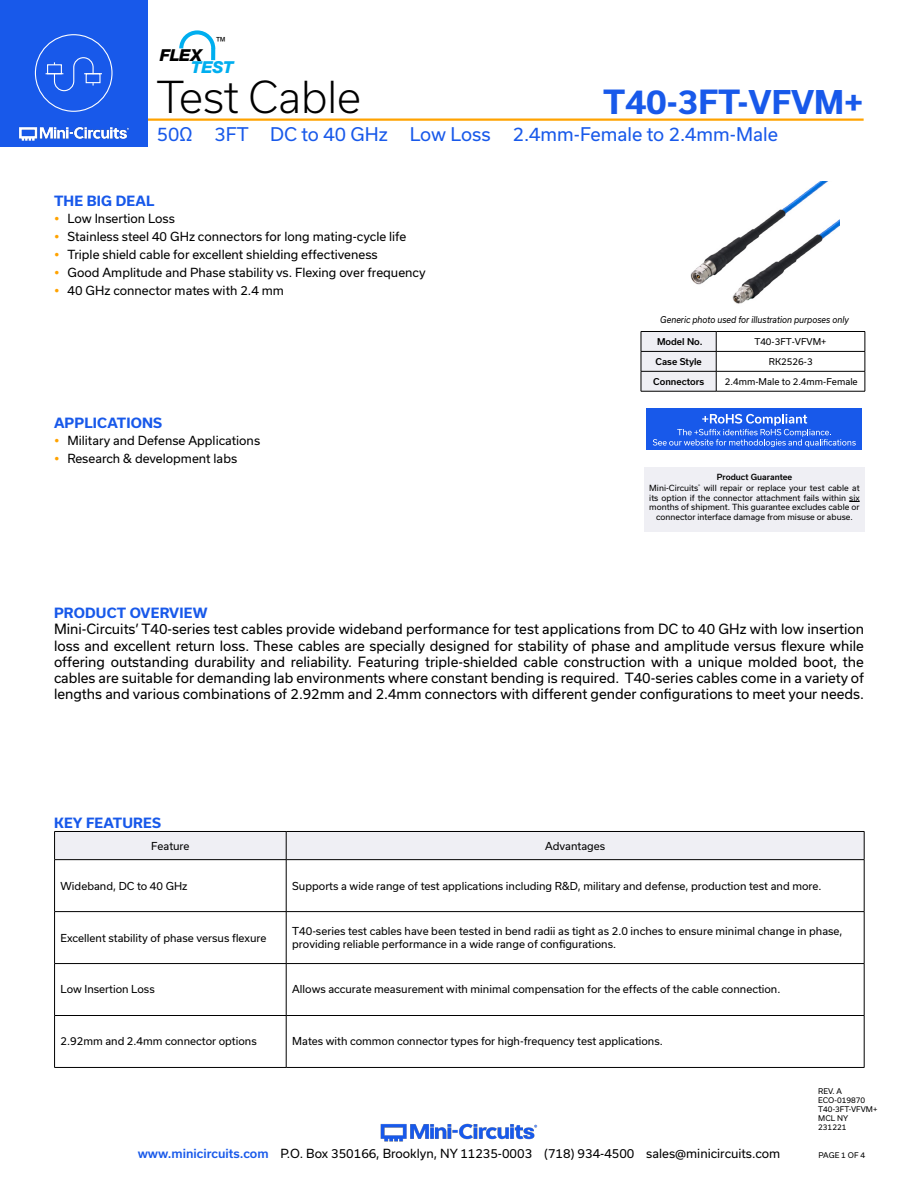
<style>
.page{position:relative;width:918px;height:1188px;background:#fff}
.page>*{position:absolute;margin:0;border:0;box-sizing:border-box;transform-origin:0 0}
.t1{font:300 42px "Usual";color:#000}
.t2{font:700 31.8px "Usual";color:#1859ea}
.t3{font:18px "Usual";color:#1859ea}
.t4{font:italic 800 16.5px "Helvetica Neue";color:#00aeef}
.t5{font:italic 800 16.5px "Helvetica Neue";color:#000}
.Regular_Copy{font:13.5px/16.2px "Usual";color:#000;text-align:justify}
.Blue_Headers{font:700 13.5px "Usual";letter-spacing:.015em;color:#1859ea}
.t6{font:12px "Usual";color:#000}
.t7{font:11.25px "Arial";color:#000}
.Table_Body_Left_Justified{font:10.5px/12.6px "Usual";color:#000}
.Table_Body_Center{font:10.5px "Usual";color:#000}
.Table_Body_Center-2{font:9px "Usual";color:#000}
.Generic_photo_text{font:italic 9px "Usual";color:#000;scale:.9 1}
.Table_Header_Center{font:500 9px "Usual";color:#000}
.Notes{font:8.1px/9.8px "Usual";color:#000;text-align:center}
.Notes-2{font:500 8.1px "Usual";color:#000}
.Revision{font:7.5px "Usual";color:#000}
.s1{font-size:31.2px}
.s2{font-weight:500;color:#1859ea}
</style>
<div class="page">
<hr style="left:129px;top:118px;width:735px;height:3px;background:#ffa300">
<div style="left:0;top:0;width:147px;height:147px;background:#1859ea"></div>
<img style="left:19px;top:126px;width:110px;height:15px">
<div style="left:35px;top:34px;width:78px;height:78px;border:1px solid #fff;border-radius:50%"></div>
<svg style="left:46px;top:57px;width:56px;height:35px"></svg>
<svg style="left:179px;top:30px;width:37px;height:22px"></svg>
<svg style="left:211px;top:48px;width:4px;height:12px"></svg>
<img style="left:380px;top:1123px;width:158px;height:19px">
<div style="left:54px;top:831px;width:811px;height:29px;background:#efeff4"></div>
<hr style="left:54px;top:859px;width:232px;height:1px;background:#000">
<hr style="left:54px;top:860px;width:1px;height:51px;background:#000">
<hr style="left:286px;top:859px;width:578px;height:1px;background:#000">
<hr style="left:286px;top:860px;width:1px;height:51px;background:#000">
<hr style="left:864px;top:860px;width:1px;height:51px;background:#000">
<hr style="left:54px;top:911px;width:232px;height:1px;background:#000">
<hr style="left:54px;top:912px;width:1px;height:51px;background:#000">
<hr style="left:286px;top:911px;width:578px;height:1px;background:#000">
<hr style="left:286px;top:912px;width:1px;height:51px;background:#000">
<hr style="left:864px;top:912px;width:1px;height:51px;background:#000">
<hr style="left:54px;top:963px;width:232px;height:1px;background:#000">
<hr style="left:54px;top:964px;width:1px;height:51px;background:#000">
<hr style="left:286px;top:963px;width:578px;height:1px;background:#000">
<hr style="left:286px;top:964px;width:1px;height:51px;background:#000">
<hr style="left:864px;top:964px;width:1px;height:51px;background:#000">
<hr style="left:54px;top:1015px;width:232px;height:1px;background:#000">
<hr style="left:54px;top:1016px;width:1px;height:51px;background:#000">
<hr style="left:286px;top:1015px;width:578px;height:1px;background:#000">
<hr style="left:286px;top:1016px;width:1px;height:51px;background:#000">
<hr style="left:864px;top:1016px;width:1px;height:51px;background:#000">
<hr style="left:54px;top:1067px;width:232px;height:1px;background:#000">
<hr style="left:286px;top:1067px;width:578px;height:1px;background:#000">
<hr style="left:641px;top:331px;width:75px;height:1px;background:#000">
<hr style="left:641px;top:391px;width:75px;height:1px;background:#000">
<hr style="left:716px;top:331px;width:149px;height:1px;background:#000">
<hr style="left:716px;top:351px;width:149px;height:1px;background:#000">
<hr style="left:716px;top:371px;width:149px;height:1px;background:#000">
<svg style="left:641px;top:332px;width:76px;height:59px"></svg>
<svg style="left:865px;top:332px;width:1px;height:59px"></svg>
<hr style="left:716px;top:391px;width:149px;height:1px;background:#000">
<div style="left:646px;top:408px;width:216px;height:42px;background:#1859ea"></div>
<svg style="left:653px;top:414px;width:203px;height:33px"></svg>
<img style="left:690px;top:182px;width:150px;height:122px">
<div style="left:644px;top:467px;width:221px;height:65px;background:#efeff4"></div>
<p class="t7" style="left:215px;top:34px;width:13px">™</p>
<p class="t5" style="left:160px;top:45px;width:44px">FLEX</p>
<p class="t4" style="left:191px;top:57px;width:44px">TEST</p>
<h1 class="t1" style="left:157px;top:73px;width:206px">Test Cable</h1>
<h2 class="t2" style="left:603px;top:84px;width:262px">T40-3FT-<span class="s1">VFVM+</span></h2>
<h3 class="t3" style="left:157px;top:124px;width:623px">50Ω 3FT DC to 40 GHz Low Loss 2.4mm-Female to 2.4mm-Male</h3>
<p class="Blue_Headers" style="left:54px;top:193px;width:102px">THE BIG DEAL</p>
<p class="t6" style="left:68px;top:211px;width:109px">Low Insertion Loss</p>
<p class="t6" style="left:68px;top:229px;width:340px">Stainless steel 40 GHz connectors for long mating-cycle life</p>
<p class="t6" style="left:68px;top:247px;width:312px">Triple shield cable for excellent shielding effectiveness</p>
<p class="t6" style="left:68px;top:265px;width:360px">Good Amplitude and Phase stability vs. Flexing over frequency</p>
<p class="t6" style="left:68px;top:283px;width:218px">40 GHz connector mates with 2.4 mm</p>
<p class="Blue_Headers" style="left:54px;top:415px;width:110px">APPLICATIONS</p>
<p class="t6" style="left:68px;top:433px;width:194px">Military and Defense Applications</p>
<p class="t6" style="left:68px;top:451px;width:171px">Research &amp; development labs</p>
<p class="Generic_photo_text" style="left:660px;top:315px;width:211px">Generic photo used for illustration purposes only</p>
<p class="Table_Header_Center" style="left:657px;top:336px;width:47px">Model No.</p>
<p class="Table_Body_Center-2" style="left:754px;top:336px;width:74px">T40-3FT-VFVM+</p>
<p class="Table_Header_Center" style="left:656px;top:356px;width:48px">Case Style</p>
<p class="Table_Body_Center-2" style="left:769px;top:356px;width:45px">RK2526-3</p>
<p class="Table_Header_Center" style="left:653px;top:376px;width:52px">Connectors</p>
<p class="Table_Body_Center-2" style="left:725px;top:376px;width:134px">2.4mm-Male to 2.4mm-Female</p>
<p class="Notes-2" style="left:717px;top:472px;width:77px">Product Guarantee</p>
<p class="Notes" style="left:649px;top:483px;width:212px">Mini-Circuits<sup>®</sup> will repair or replace your test cable at its option if the connector attachment fails within six months of shipment. This guarantee excludes cable or connector interface damage from misuse or abuse.</p>
<p class="Blue_Headers" style="left:54px;top:605px;width:155px">PRODUCT OVERVIEW</p>
<p class="Regular_Copy" style="left:54px;top:621px;width:812px">Mini-Circuits’ T40-series test cables provide wideband performance for test applications from DC to 40 GHz with low insertion loss and excellent return loss. These cables are specially designed for stability of phase and amplitude versus flexure while offering outstanding durability and reliability. Featuring triple-shielded cable construction with a unique molded boot, the cables are suitable for demanding lab environments where constant bending is required. T40-series cables come in a variety of lengths and various combinations of 2.92mm and 2.4mm connectors with different gender configurations to meet your needs.</p>
<p class="Blue_Headers" style="left:54px;top:815px;width:108px">KEY FEATURES</p>
<p class="Table_Body_Center" style="left:151px;top:840px;width:40px">Feature</p>
<p class="Table_Body_Center" style="left:545px;top:840px;width:62px">Advantages</p>
<p class="Table_Body_Left_Justified" style="left:61px;top:879px;width:128px">Wideband, DC to 40 GHz</p>
<p class="Table_Body_Left_Justified" style="left:292px;top:879px;width:531px">Supports a wide range of test applications including R&amp;D, military and defense, production test and more.</p>
<p class="Table_Body_Left_Justified" style="left:61px;top:931px;width:207px">Excellent stability of phase versus flexure</p>
<p class="Table_Body_Left_Justified" style="left:292px;top:925px;width:552px">T40-series test cables have been tested in bend radii as tight as 2.0 inches to ensure minimal change in phase, providing reliable performance in a wide range of configurations.</p>
<p class="Table_Body_Left_Justified" style="left:61px;top:983px;width:96px">Low Insertion Loss</p>
<p class="Table_Body_Left_Justified" style="left:292px;top:983px;width:490px">Allows accurate measurement with minimal compensation for the effects of the cable connection.</p>
<p class="Table_Body_Left_Justified" style="left:61px;top:1035px;width:198px">2.92mm and 2.4mm connector options</p>
<p class="Table_Body_Left_Justified" style="left:292px;top:1035px;width:372px">Mates with common connector types for high-frequency test applications.</p>
<p class="Revision" style="left:818px;top:1087px;width:25px">REV. A</p>
<p class="Revision" style="left:818px;top:1096px;width:48px">ECO-019870</p>
<p class="Revision" style="left:818px;top:1105px;width:61px">T40-3FT-VFVM+</p>
<p class="Revision" style="left:818px;top:1114px;width:31px">MCL NY</p>
<p class="Revision" style="left:818px;top:1123px;width:30px">231221</p>
<p class="t6" style="left:138px;top:1146px;width:644px"><span class="s2">www.minicircuits.com</span> P.O. Box 350166, Brooklyn, NY 11235-0003 (718) 934-4500 sales@minicircuits.com</p>
<p class="Revision" style="left:819px;top:1150px;width:48px">PAGE 1 OF 4</p>
</div>
